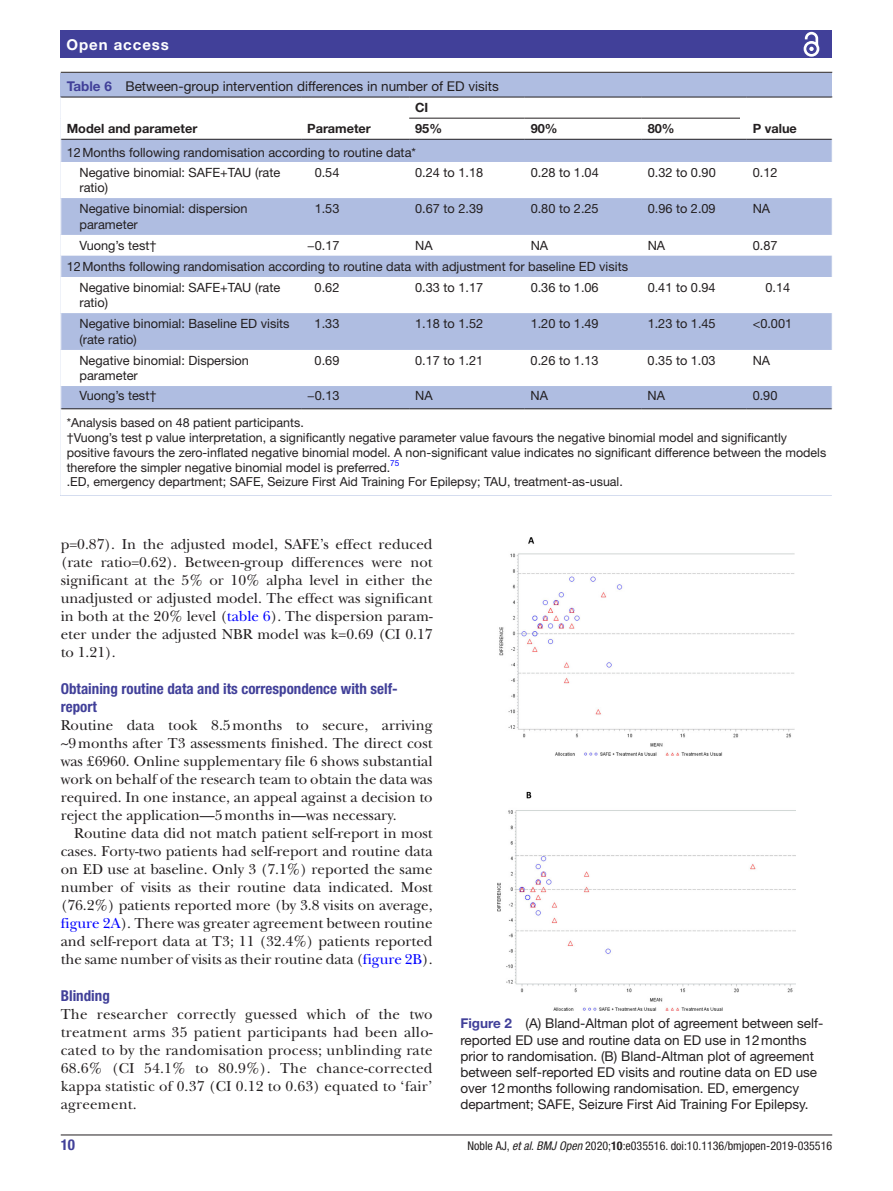
<style>
.page{position:relative;width:893px;height:1191px;background:#fff}
.page>*{position:absolute;margin:0;border:0;box-sizing:border-box;transform-origin:0 0}
.t1{font:15px/18px "New Baskerville";color:#231f20;text-align:justify}
.t2{font:700 condensed 15px/18px "Helvetica Neue LT Std";color:#414099}
.t3{font:700 15px "Helvetica Neue LT Std";letter-spacing:.065em;color:#fff}
.t4{font:13.5px/16.2px "Helvetica Neue LT Std";color:#231f20}
.t5{font:12.75px/15.3px "Helvetica Neue LT Std";color:#231f20}
.t6{font:700 12.75px/21.1px "Helvetica Neue LT Std";color:#231f20}
.t7{font:12.45px/15px "Helvetica Neue LT Std";color:#231f20}
.t8{font:condensed 12px "Helvetica Neue LT Std";color:#231f20}
.t9{font:8.25px "Helvetica Neue LT Std";color:#00f}
.s1{font-weight:700;color:#414099}
.s2{color:#00f}
.s3{font-style:italic}
.s4{font-weight:700}
</style>
<div class="page">
<hr style="left:61px;top:1134px;width:771px;height:1px;background:#231f20">
<div style="left:61px;top:31px;width:771px;height:27px;background:#414099"></div>
<svg style="left:803px;top:31px;width:17px;height:26px"></svg>
<div style="left:61px;top:73px;width:771px;height:422px;background:#afbde1"></div>
<hr style="left:61px;top:72px;width:771px;height:1px;background:#231f20">
<div style="left:61px;top:98px;width:771px;height:397px;background:#fff"></div>
<svg style="left:61px;top:140px;width:771px;height:268px"></svg>
<hr style="left:61px;top:139px;width:240px;height:1px;background:#231f20">
<hr style="left:301px;top:139px;width:108px;height:1px;background:#231f20">
<hr style="left:747px;top:139px;width:85px;height:1px;background:#231f20">
<hr style="left:61px;top:97px;width:240px;height:1px;background:#231f20">
<hr style="left:301px;top:97px;width:108px;height:1px;background:#231f20">
<hr style="left:409px;top:97px;width:116px;height:1px;background:#231f20">
<hr style="left:525px;top:97px;width:117px;height:1px;background:#231f20">
<hr style="left:642px;top:97px;width:105px;height:1px;background:#231f20">
<hr style="left:747px;top:97px;width:85px;height:1px;background:#231f20">
<hr style="left:409px;top:118px;width:116px;height:1px;background:#231f20">
<hr style="left:409px;top:139px;width:116px;height:1px;background:#231f20">
<hr style="left:525px;top:118px;width:117px;height:1px;background:#231f20">
<hr style="left:525px;top:139px;width:117px;height:1px;background:#231f20">
<hr style="left:642px;top:118px;width:105px;height:1px;background:#231f20">
<hr style="left:642px;top:139px;width:105px;height:1px;background:#231f20">
<hr style="left:301px;top:408px;width:108px;height:1px;background:#231f20">
<hr style="left:409px;top:408px;width:116px;height:1px;background:#231f20">
<hr style="left:525px;top:408px;width:117px;height:1px;background:#231f20">
<hr style="left:642px;top:408px;width:105px;height:1px;background:#231f20">
<hr style="left:747px;top:408px;width:85px;height:1px;background:#231f20">
<hr style="left:61px;top:408px;width:240px;height:1px;background:#231f20">
<svg style="left:60px;top:97px;width:1px;height:65px"></svg>
<svg style="left:60px;top:235px;width:1px;height:42px"></svg>
<svg style="left:60px;top:386px;width:1px;height:23px"></svg>
<hr style="left:67px;top:426px;width:765px;height:1px;background:#fff">
<hr style="left:67px;top:471px;width:765px;height:1px;background:#fff">
<hr style="left:67px;top:486px;width:765px;height:1px;background:#fff">
<svg style="left:741px;top:116px;width:6px;height:4px"></svg>
<img style="left:498px;top:537px;width:297px;height:473px">
<p class="t3" style="left:66px;top:35px;width:104px">Open access</p>
<p class="t4" style="left:67px;top:78px;width:434px"><span class="s1">Table 6</span> Between-group intervention differences in number of ED visits</p>
<p class="t6" style="left:67px;top:118px;width:132px">Model and parameter</p>
<p class="t6" style="left:307px;top:118px;width:65px">Parameter</p>
<p class="t6" style="left:415px;top:97px;width:28px">CI<br>95%</p>
<p class="t6" style="left:531px;top:118px;width:28px">90%</p>
<p class="t6" style="left:648px;top:118px;width:28px">80%</p>
<p class="t6" style="left:753px;top:118px;width:46px">P value</p>
<p class="t5" style="left:80px;top:143px;width:338px;line-height:19.6px;text-indent:-13px">12Months following randomisation according to routine data*<br>Negative binomial: SAFE+TAU (rate</p>
<p class="t5" style="left:80px;top:180px;width:30px">ratio)</p>
<p class="t5" style="left:315px;top:165px;width:26px">0.54</p>
<p class="t5" style="left:415px;top:165px;width:70px">0.24 to 1.18</p>
<p class="t5" style="left:531px;top:165px;width:70px">0.28 to 1.04</p>
<p class="t5" style="left:648px;top:165px;width:70px">0.32 to 0.90</p>
<p class="t5" style="left:753px;top:165px;width:26px">0.12</p>
<p class="t5" style="left:79px;top:201px;width:170px">Negative binomial: dispersion parameter</p>
<p class="t5" style="left:315px;top:201px;width:26px">1.53</p>
<p class="t5" style="left:415px;top:201px;width:70px">0.67 to 2.39</p>
<p class="t5" style="left:531px;top:201px;width:70px">0.80 to 2.25</p>
<p class="t5" style="left:648px;top:201px;width:70px">0.96 to 2.09</p>
<p class="t5" style="left:753px;top:201px;width:19px">NA</p>
<p class="t5" style="left:79px;top:237px;width:78px">Vuong’s test†</p>
<p class="t5" style="left:307px;top:237px;width:34px">−0.17</p>
<p class="t5" style="left:415px;top:237px;width:19px">NA</p>
<p class="t5" style="left:531px;top:237px;width:19px">NA</p>
<p class="t5" style="left:648px;top:237px;width:19px">NA</p>
<p class="t5" style="left:753px;top:237px;width:26px">0.87</p>
<p class="t5" style="left:79px;top:256px;width:550px;line-height:21.1px;text-indent:-13px">12Months following randomisation according to routine data with adjustment for baseline ED visits<br>Negative binomial: SAFE+TAU (rate</p>
<p class="t5" style="left:79px;top:295px;width:30px">ratio)</p>
<p class="t5" style="left:315px;top:280px;width:26px">0.62</p>
<p class="t5" style="left:415px;top:280px;width:70px">0.33 to 1.17</p>
<p class="t5" style="left:531px;top:280px;width:70px">0.36 to 1.06</p>
<p class="t5" style="left:648px;top:280px;width:70px">0.41 to 0.94</p>
<p class="t5" style="left:765px;top:280px;width:26px">0.14</p>
<p class="t5" style="left:79px;top:316px;width:212px">Negative binomial: Baseline ED visits (rate ratio)</p>
<p class="t5" style="left:315px;top:316px;width:26px">1.33</p>
<p class="t5" style="left:415px;top:316px;width:70px">1.18 to 1.52</p>
<p class="t5" style="left:531px;top:316px;width:70px">1.20 to 1.49</p>
<p class="t5" style="left:648px;top:316px;width:70px">1.23 to 1.45</p>
<p class="t5" style="left:753px;top:316px;width:41px">&lt;0.001</p>
<p class="t5" style="left:79px;top:352px;width:171px">Negative binomial: Dispersion parameter</p>
<p class="t5" style="left:315px;top:352px;width:26px">0.69</p>
<p class="t5" style="left:415px;top:352px;width:70px">0.17 to 1.21</p>
<p class="t5" style="left:531px;top:352px;width:70px">0.26 to 1.13</p>
<p class="t5" style="left:648px;top:352px;width:70px">0.35 to 1.03</p>
<p class="t5" style="left:753px;top:352px;width:19px">NA</p>
<p class="t5" style="left:79px;top:387px;width:78px">Vuong’s test†</p>
<p class="t5" style="left:307px;top:387px;width:34px">−0.13</p>
<p class="t5" style="left:415px;top:387px;width:19px">NA</p>
<p class="t5" style="left:531px;top:387px;width:19px">NA</p>
<p class="t5" style="left:648px;top:387px;width:19px">NA</p>
<p class="t5" style="left:753px;top:387px;width:26px">0.90</p>
<p class="t7" style="left:67px;top:414px;width:761px">*Analysis based on 48 patient participants.<br>†Vuong’s test p value interpretation, a significantly negative parameter value favours the negative binomial model and significantly positive favours the zero-inflated negative binomial model. A non-significant value indicates no significant difference between the models therefore the simpler negative binomial model is preferred.</p>
<p class="t9" style="left:390px;top:458px;width:11px">75</p>
<p class="t7" style="left:67px;top:474px;width:558px">.ED, emergency department; SAFE, Seizure First Aid Training For Epilepsy; TAU, treatment-as-usual.</p>
<p class="t1" style="left:61px;top:535px;width:373px">p=0.87). In the adjusted model, SAFE’s effect reduced (rate ratio=0.62). Between-group differences were not significant at the 5% or 10% alpha level in either the unadjusted or adjusted model. The effect was significant in both at the 20% level (<span class="s2">table 6</span>). The dispersion param&shy;eter under the adjusted NBR model was k=0.69 (CI 0.17 to 1.21).</p>
<p class="t2" style="left:61px;top:679px;width:338px">Obtaining routine data and its correspondence with self&shy;report</p>
<p class="t1" style="left:61px;top:716px;width:373px">Routine data took 8.5months to secure, arriving ~9months after T3 assessments finished. The direct cost was £6960. Online supplementary file 6 shows substantial work on behalf of the research team to obtain the data was required. In one instance, an appeal against a decision to reject the application—5months in—was necessary.</p>
<p class="t1" style="left:61px;top:824px;width:373px;text-indent:14px">Routine data did not match patient self-report in most cases. Forty-two patients had self-report and routine data on ED use at baseline. Only 3 (7.1%) reported the same number of visits as their routine data indicated. Most (76.2%) patients reported more (by 3.8 visits on average, <span class="s2">figure 2A</span>). There was greater agreement between routine and self-report data at T3; 11 (32.4%) patients reported the same number of visits as their routine data (<span class="s2">figure 2B</span>).</p>
<p class="t2" style="left:61px;top:986px;width:51px">Blinding</p>
<p class="t1" style="left:61px;top:1005px;width:373px">The researcher correctly guessed which of the two treatment arms 35 patient participants had been allo&shy;cated to by the randomisation process; unblinding rate 68.6% (CI 54.1% to 80.9%). The chance-corrected kappa statistic of 0.37 (CI 0.12 to 0.63) equated to ‘fair’ agreement.</p>
<p class="t4" style="left:460px;top:1015px;width:365px"><span class="s1">Figure 2</span> (A) Bland-Altman plot of agreement between self&shy;reported ED use and routine data on ED use in 12months prior to randomisation. (B) Bland-Altman plot of agreement between self-reported ED visits and routine data on ED use over 12months following randomisation. ED, emergency department; SAFE, Seizure First Aid Training For Epilepsy.</p>
<p class="t2" style="left:61px;top:1135px;width:16px">10</p>
<p class="t8" style="left:467px;top:1138px;width:366px">Noble AJ, <span class="s3">et al</span>. <span class="s3">BMJ Open</span> 2020;<span class="s4">10</span>:e035516. doi:10.1136/bmjopen-2019-035516</p>
</div>
